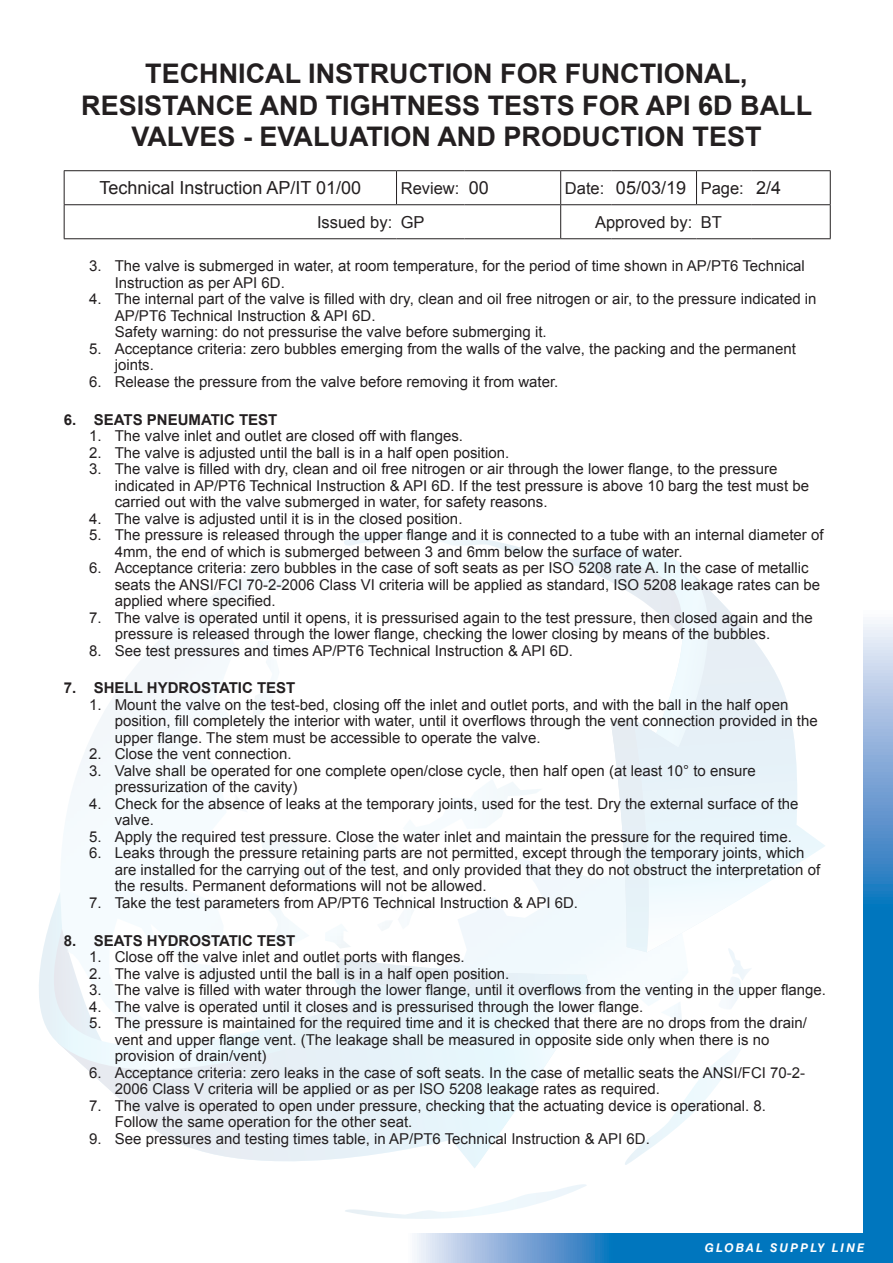
<style>
.page{position:relative;width:893px;height:1263px;background:#fff}
.page>*{position:absolute;margin:0;border:0;box-sizing:border-box;transform-origin:0 0}
.t1{font:700 27px/31.5px "Arial";color:#231f20;text-align:center}
.t2{font:18px "Arial";color:#231f20}
.t3{font:16.5px "Arial";color:#231f20}
.t4{font:15px/16.5px "Arial";color:#231f20}
.t5{font:700 15px "Arial";color:#231f20}
.t6{font:italic 700 12px "Swiss 721 BT";letter-spacing:.17em;color:#fff}
</style>
<div class="page">
<svg style="left:78px;top:571px;width:176px;height:199px"></svg>
<img style="left:231px;top:619px;width:23px;height:20px">
<img style="left:674px;top:1018px;width:8px;height:4px">
<svg style="left:752px;top:638px;width:73px;height:254px"></svg>
<svg style="left:131px;top:1018px;width:444px;height:150px"></svg>
<svg style="left:39px;top:892px;width:327px;height:217px"></svg>
<svg style="left:345px;top:1184px;width:242px;height:35px"></svg>
<svg style="left:625px;top:1043px;width:119px;height:122px"></svg>
<svg style="left:334px;top:532px;width:418px;height:486px"></svg>
<svg style="left:863px;top:620px;width:30px;height:643px;background:#3b8fca"></svg>
<svg style="left:414px;top:1233px;width:450px;height:30px;background:#3b8fca"></svg>
<hr style="left:64px;top:170px;width:332px;height:1px;background:#231f20">
<hr style="left:64px;top:171px;width:1px;height:33px;background:#231f20">
<hr style="left:396px;top:170px;width:69px;height:1px;background:#231f20">
<hr style="left:396px;top:171px;width:1px;height:33px;background:#231f20">
<hr style="left:465px;top:170px;width:96px;height:1px;background:#231f20">
<hr style="left:561px;top:170px;width:51px;height:1px;background:#231f20">
<hr style="left:560px;top:171px;width:1px;height:33px;background:#231f20">
<hr style="left:612px;top:170px;width:84px;height:1px;background:#231f20">
<hr style="left:696px;top:170px;width:56px;height:1px;background:#231f20">
<hr style="left:696px;top:171px;width:1px;height:33px;background:#231f20">
<hr style="left:752px;top:170px;width:79px;height:1px;background:#231f20">
<hr style="left:830px;top:171px;width:1px;height:33px;background:#231f20">
<hr style="left:64px;top:204px;width:332px;height:1px;background:#231f20">
<hr style="left:64px;top:205px;width:1px;height:33px;background:#231f20">
<hr style="left:396px;top:204px;width:69px;height:1px;background:#231f20">
<hr style="left:465px;top:204px;width:96px;height:1px;background:#231f20">
<hr style="left:561px;top:204px;width:51px;height:1px;background:#231f20">
<hr style="left:560px;top:205px;width:1px;height:33px;background:#231f20">
<hr style="left:612px;top:204px;width:84px;height:1px;background:#231f20">
<hr style="left:696px;top:204px;width:56px;height:1px;background:#231f20">
<hr style="left:752px;top:204px;width:79px;height:1px;background:#231f20">
<hr style="left:830px;top:205px;width:1px;height:33px;background:#231f20">
<hr style="left:64px;top:238px;width:332px;height:1px;background:#231f20">
<hr style="left:396px;top:238px;width:69px;height:1px;background:#231f20">
<hr style="left:465px;top:238px;width:96px;height:1px;background:#231f20">
<hr style="left:561px;top:238px;width:51px;height:1px;background:#231f20">
<hr style="left:612px;top:238px;width:84px;height:1px;background:#231f20">
<hr style="left:696px;top:238px;width:56px;height:1px;background:#231f20">
<hr style="left:752px;top:238px;width:79px;height:1px;background:#231f20">
<p class="t1" style="left:81px;top:59px;width:733px">TECHNICAL INSTRUCTION FOR FUNCTIONAL,<br>RESISTANCE AND TIGHTNESS TESTS FOR API 6D BALL<br>VALVES - EVALUATION AND PRODUCTION TEST</p>
<p class="t2" style="left:99px;top:176px;width:263px">Technical Instruction AP/IT 01/00</p>
<p class="t3" style="left:401px;top:177px;width:60px">Review:</p>
<p class="t2" style="left:469px;top:176px;width:22px">00</p>
<p class="t3" style="left:565px;top:177px;width:41px">Date:</p>
<p class="t2" style="left:616px;top:176px;width:72px">05/03/19</p>
<p class="t3" style="left:701px;top:177px;width:45px">Page:</p>
<p class="t2" style="left:756px;top:176px;width:27px">2/4</p>
<p class="t3" style="left:317px;top:211px;width:77px">Issued by:</p>
<p class="t3" style="left:401px;top:211px;width:25px">GP</p>
<p class="t3" style="left:595px;top:211px;width:99px">Approved by:</p>
<p class="t3" style="left:701px;top:211px;width:23px">BT</p>
<p class="t4" style="left:115px;top:258px;width:692px;text-indent:-26px">3. The valve is submerged in water, at room temperature, for the period of time shown in AP/PT6 Technical<br>Instruction as per API 6D.</p>
<p class="t4" style="left:115px;top:291px;width:703px;text-indent:-26px">4. The internal part of the valve is filled with dry, clean and oil free nitrogen or air, to the pressure indicated in<br>AP/PT6 Technical Instruction &amp; API 6D.</p>
<p class="t4" style="left:115px;top:324px;width:433px">Safety warning: do not pressurise the valve before submerging it.</p>
<p class="t4" style="left:115px;top:340px;width:683px;text-indent:-26px">5. Acceptance criteria: zero bubbles emerging from the walls of the valve, the packing and the permanent joints.</p>
<p class="t4" style="left:89px;top:373px;width:471px">6. Release the pressure from the valve before removing it from water.</p>
<p class="t5" style="left:64px;top:409px;width:215px">6. SEATS PNEUMATIC TEST</p>
<p class="t4" style="left:89px;top:428px;width:375px">1. The valve inlet and outlet are closed off with flanges.</p>
<p class="t4" style="left:89px;top:444px;width:421px">2. The valve is adjusted until the ball is in a half open position.</p>
<p class="t4" style="left:115px;top:461px;width:696px;text-indent:-26px">3. The valve is filled with dry, clean and oil free nitrogen or air through the lower flange, to the pressure indicated in AP/PT6 Technical Instruction &amp; API 6D. If the test pressure is above 10 barg the test must be carried out with the valve submerged in water, for safety reasons.</p>
<p class="t4" style="left:89px;top:510px;width:375px">4. The valve is adjusted until it is in the closed position.</p>
<p class="t4" style="left:115px;top:527px;width:710px;text-indent:-26px">5. The pressure is released through the upper flange and it is connected to a tube with an internal diameter of<br>4mm, the end of which is submerged between 3 and 6mm below the surface of water.</p>
<p class="t4" style="left:115px;top:560px;width:707px;text-indent:-26px">6. Acceptance criteria: zero bubbles in the case of soft seats as per ISO 5208 rate A. In the case of metallic seats the ANSI/FCI 70-2-2006 Class VI criteria will be applied as standard, ISO 5208 leakage rates can be applied where specified.</p>
<p class="t4" style="left:115px;top:609px;width:699px;text-indent:-26px">7. The valve is operated until it opens, it is pressurised again to the test pressure, then closed again and the pressure is released through the lower flange, checking the lower closing by means of the bubbles.</p>
<p class="t4" style="left:89px;top:642px;width:485px">8. See test pressures and times AP/PT6 Technical Instruction &amp; API 6D.</p>
<p class="t5" style="left:64px;top:678px;width:233px">7. SHELL HYDROSTATIC TEST</p>
<p class="t4" style="left:115px;top:696px;width:704px;text-indent:-26px">1. Mount the valve on the test-bed, closing off the inlet and outlet ports, and with the ball in the half open position, fill completely the interior with water, until it overflows through the vent connection provided in the upper flange. The stem must be accessible to operate the valve.</p>
<p class="t4" style="left:89px;top:746px;width:204px">2. Close the vent connection.</p>
<p class="t4" style="left:115px;top:762px;width:643px;text-indent:-26px">3. Valve shall be operated for one complete open/close cycle, then half open (at least 10° to ensure pressurization of the cavity)</p>
<p class="t4" style="left:115px;top:795px;width:685px;text-indent:-26px">4. Check for the absence of leaks at the temporary joints, used for the test. Dry the external surface of the valve.</p>
<p class="t4" style="left:89px;top:828px;width:704px">5. Apply the required test pressure. Close the water inlet and maintain the pressure for the required time.</p>
<p class="t4" style="left:115px;top:845px;width:707px;text-indent:-26px">6. Leaks through the pressure retaining parts are not permitted, except through the temporary joints, which are installed for the carrying out of the test, and only provided that they do not obstruct the interpretation of the results. Permanent deformations will not be allowed.</p>
<p class="t4" style="left:89px;top:894px;width:490px">7. Take the test parameters from AP/PT6 Technical Instruction &amp; API 6D.</p>
<p class="t5" style="left:64px;top:930px;width:233px">8. SEATS HYDROSTATIC TEST</p>
<p class="t4" style="left:89px;top:949px;width:377px">1. Close off the valve inlet and outlet ports with flanges.</p>
<p class="t4" style="left:89px;top:965px;width:421px">2. The valve is adjusted until the ball is in a half open position.</p>
<p class="t4" style="left:89px;top:982px;width:738px">3. The valve is filled with water through the lower flange, until it overflows from the venting in the upper flange.</p>
<p class="t4" style="left:89px;top:998px;width:556px">4. The valve is operated until it closes and is pressurised through the lower flange.</p>
<p class="t4" style="left:115px;top:1015px;width:693px;text-indent:-26px">5. The pressure is maintained for the required time and it is checked that there are no drops from the drain/ vent and upper flange vent. (The leakage shall be measured in opposite side only when there is no provision of drain/vent)</p>
<p class="t4" style="left:115px;top:1064px;width:692px;text-indent:-26px">6. Acceptance criteria: zero leaks in the case of soft seats. In the case of metallic seats the ANSI/FCI 70-2-<br>2006 Class V criteria will be applied or as per ISO 5208 leakage rates as required.</p>
<p class="t4" style="left:115px;top:1097px;width:653px;text-indent:-26px">7. The valve is operated to open under pressure, checking that the actuating device is operational. 8.<br>Follow the same operation for the other seat.</p>
<p class="t4" style="left:89px;top:1130px;width:562px">9. See pressures and testing times table, in AP/PT6 Technical Instruction &amp; API 6D.</p>
<p class="t6" style="left:705px;top:1241px;width:161px">GLOBAL SUPPLY LINE</p>
</div>
